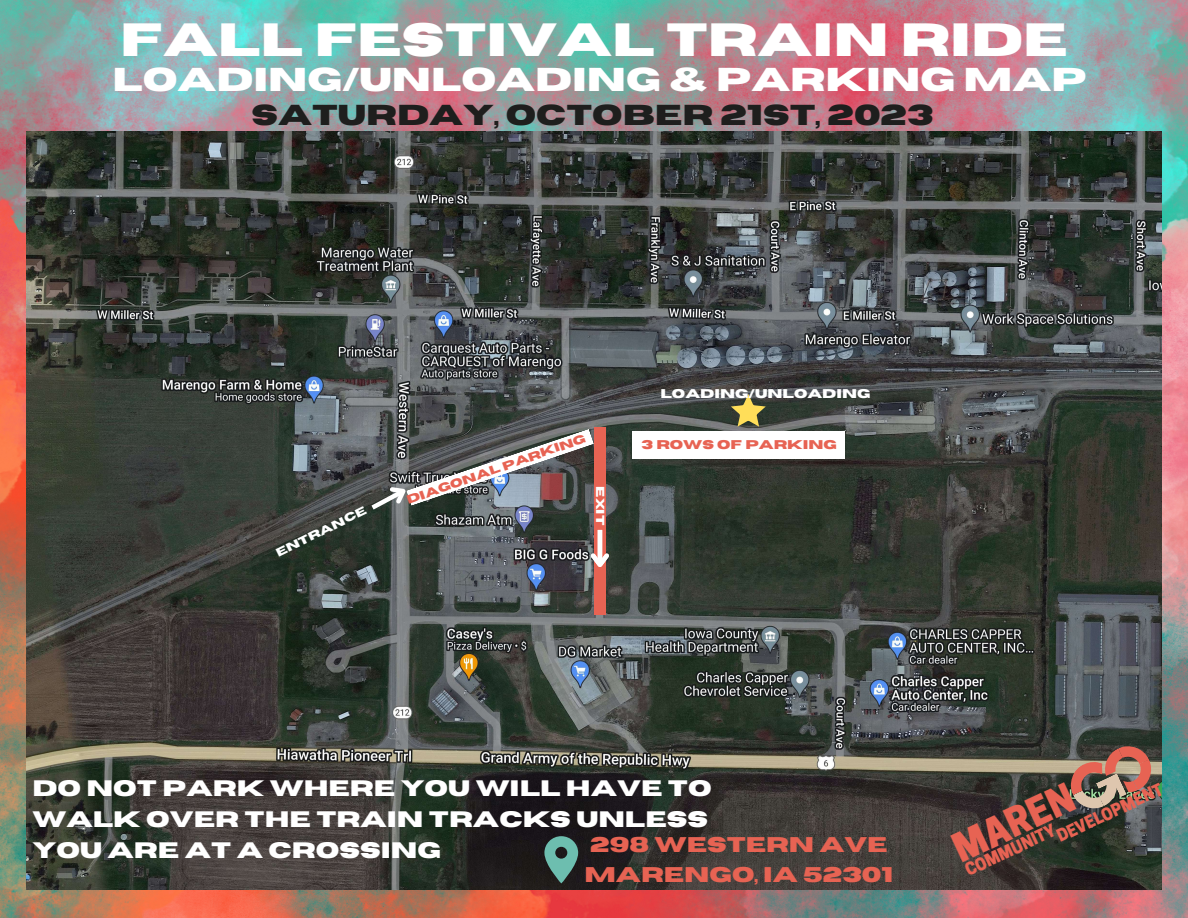
<style>
.page{position:relative;width:1188px;height:918px;background:#fff}
.page>*{position:absolute;margin:0;border:0;box-sizing:border-box;transform-origin:0 0}
.t1{font:700 46.35px "Horizon";color:#fff}
.t2{font:800 37.5px "Cooper Hewitt";color:#e76353}
.t3{font:700 32.85px "Horizon";color:#fff}
.t4{font:700 28.65px "Horizon";color:#1e1e1d}
.t5{font:700 22.35px/31.2px "Horizon";color:#fff}
.t6{font:700 21.15px "Horizon";color:#e76353}
.t7{font:800 16.35px "Cooper Hewitt";color:#e76353}
.t8{font:700 12.6px "Horizon";color:#fff}
.t9{font:700 12.6px "Horizon";color:#e76353}
.t10{font:700 12px "Horizon";color:#e76353}
.t11{font:700 11.7px "Horizon";color:#fff}
</style>
<div class="page">
<img style="left:0;top:0;width:1188px;height:918px">
<img style="left:26px;top:131px;width:1136px;height:759px">
<svg style="left:731px;top:394px;width:35px;height:33px"></svg>
<div style="left:594px;top:427px;width:12px;height:187px;background:#e76353"></div>
<div style="left:633px;top:431px;width:212px;height:28px;background:#fff"></div>
<hr style="left:598px;top:530px;width:4px;height:35px;background:#fff">
<svg style="left:587px;top:549px;width:26px;height:23px"></svg>
<svg style="left:366px;top:429px;width:228px;height:85px"></svg>
<svg style="left:1063px;top:739px;width:96px;height:77px;background:#7a6356"></svg>
<svg style="left:544px;top:836px;width:34px;height:47px;background:#4d7c73"></svg>
<p class="t1" style="left:120px;top:17px;width:949px">FALL FESTIVAL TRAIN RIDE</p>
<p class="t3" style="left:113px;top:64px;width:976px">LOADING/UNLOADING &amp; PARKING MAP</p>
<p class="t4" style="left:251px;top:101px;width:684px">SATURDAY, OCTOBER 21ST, 2023</p>
<p class="t11" style="left:274px;top:548px;width:101px;rotate:-26deg">ENTRANCE</p>
<p class="t10" style="left:405px;top:494px;width:190px;rotate:-19deg">DIAGONAL PARKING</p>
<p class="t11" style="left:606px;top:486px;width:40px;rotate:90deg">EXIT</p>
<p class="t8" style="left:660px;top:388px;width:212px">LOADING/UNLOADING</p>
<p class="t9" style="left:642px;top:439px;width:197px">3 ROWS OF PARKING</p>
<p class="t5" style="left:33px;top:773px;width:681px">DO NOT PARK WHERE YOU WILL HAVE TO</p>
<p class="t5" style="left:33px;top:804px;width:677px">WALK OVER THE TRAIN TRACKS UNLESS<br>YOU ARE AT A CROSSING</p>
<p class="t6" style="left:590px;top:834px;width:299px">298 WESTERN AVE</p>
<p class="t6" style="left:584px;top:864px;width:310px">MARENGO, IA 52301</p>
<p class="t2" style="left:949px;top:837px;width:131px;rotate:-25deg">MAREN</p>
<p class="t7" style="left:1055px;top:831px;width:116px;rotate:-25deg">DEVELOPMENT</p>
<p class="t7" style="left:963px;top:865px;width:99px;rotate:-25deg">COMMUNITY</p>
</div>
